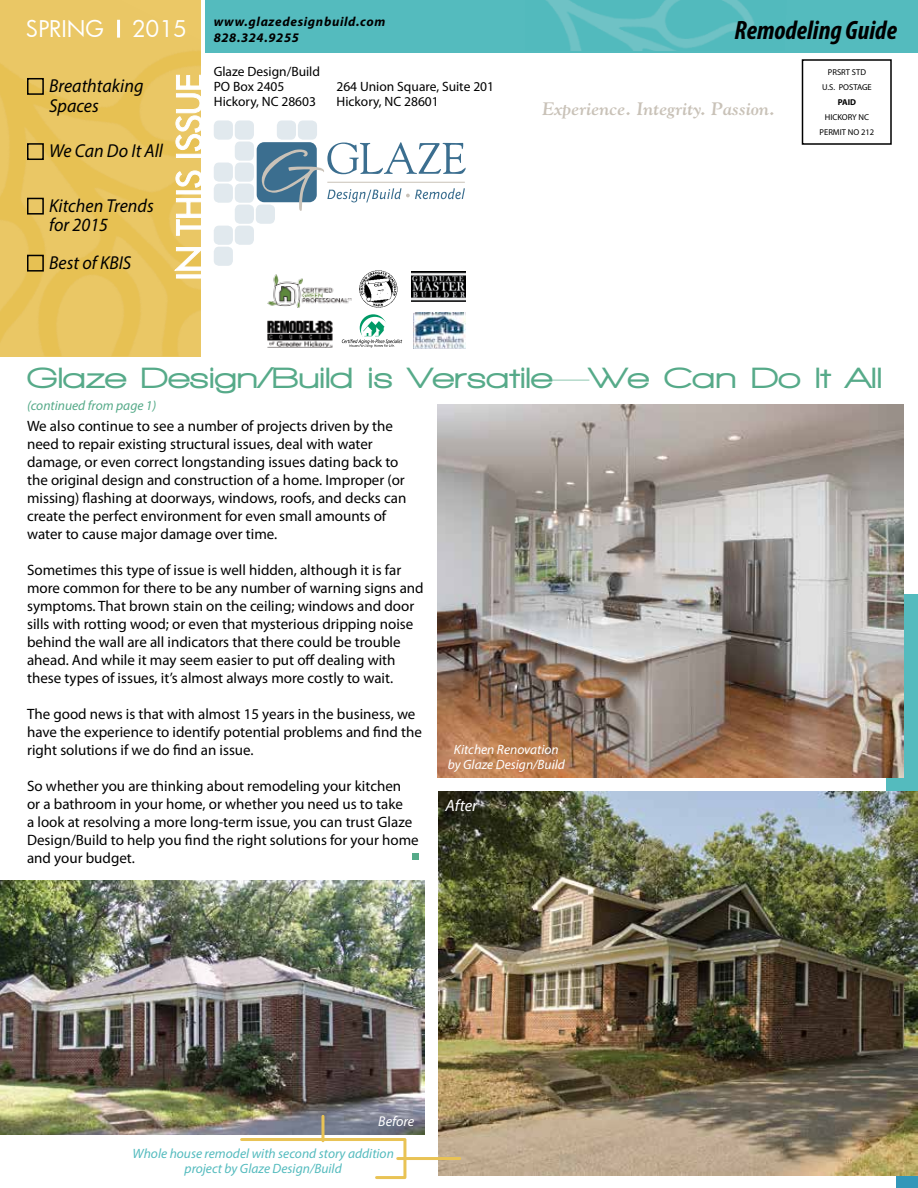
<style>
.page{position:relative;width:918px;height:1188px;background:#fff}
.page>*{position:absolute;margin:0;border:0;box-sizing:border-box;transform-origin:0 0}
.t1{font:900 30px "Walkway Expand";color:#56aa89}
.t2{font:italic 700 condensed 26.7px "Myriad Pro";color:#000}
.t3{font:22.5px "Futura";color:#fff}
.t4{font:italic 18.75px/19.5px "Myriad Pro";color:#000;scale:.96 1}
.t5{font:italic 700 18px "Goudy";color:#c9c2b8}
.t6{font:italic 16.5px "Myriad Pro";color:#fff}
.t7{font:15px/18px "Myriad Pro";color:#000}
.t8{font:italic 14.1px "Myriad Pro";color:#fff}
.t9{font:13.5px/15px "Myriad Pro";color:#000}
.t10{font:italic 13.5px/15px "Myriad Pro";color:#54bbbe;text-align:center}
.t11{font:italic 13.5px/15px "Myriad Pro";color:#fff;text-align:center}
.t12{font:italic 13.5px "Myriad Pro";color:#56aa89}
.t13{font:italic 700 13.2px/15.8px "Myriad Pro";letter-spacing:.05em;color:#000}
.t14{font:8.55px/15px "Myriad Pro";color:#000;text-align:center}
.t15{font:700 8.55px "Myriad Pro";color:#000}
</style>
<div class="page">
<div style="left:206px;top:0;width:712px;height:52px;background:#54bbbe"></div>
<img style="left:546px;top:0;width:208px;height:51px">
<hr style="left:917px;top:0;width:1px;height:146px;background:#3397b9">
<img style="left:0;top:0;width:201px;height:356px">
<svg style="left:174px;top:75px;width:27px;height:203px"></svg>
<hr style="left:117px;top:20px;width:3px;height:18px;background:#fff">
<div style="left:886px;top:594px;width:32px;height:496px;background:#54bbbe"></div>
<div style="left:896px;top:1145px;width:22px;height:43px;background:#3397b9"></div>
<div style="left:27px;top:78px;width:17px;height:17px;border:2px solid #000"></div>
<div style="left:27px;top:143px;width:17px;height:17px;border:2px solid #000"></div>
<div style="left:27px;top:198px;width:17px;height:17px;border:2px solid #000"></div>
<div style="left:27px;top:255px;width:17px;height:17px;border:2px solid #000"></div>
<img style="left:268px;top:274px;width:84px;height:33px">
<img style="left:359px;top:270px;width:39px;height:38px">
<img style="left:411px;top:272px;width:54px;height:30px">
<img style="left:267px;top:320px;width:65px;height:28px">
<img style="left:414px;top:313px;width:51px;height:35px">
<svg style="left:360px;top:314px;width:27px;height:27px"></svg>
<div style="left:361px;top:317px;width:28px;height:28px;background:#fff;border-radius:50%"></div>
<svg style="left:342px;top:321px;width:60px;height:27px"></svg>
<div style="left:257px;top:142px;width:60px;height:60px;background:#3b6e8f;border-radius:8px"></div>
<svg style="left:262px;top:142px;width:204px;height:69px"></svg>
<div style="left:298px;top:120px;width:19px;height:20px;background:#e1e9ee;border-radius:5px"></div>
<div style="left:277px;top:120px;width:19px;height:20px;background:#e1e9ee;border-radius:5px"></div>
<div style="left:235px;top:120px;width:19px;height:20px;background:#e1e9ee;border-radius:5px"></div>
<div style="left:214px;top:120px;width:19px;height:20px;background:#e1e9ee;border-radius:5px"></div>
<div style="left:235px;top:141px;width:19px;height:20px;background:#e1e9ee;border-radius:5px"></div>
<div style="left:235px;top:163px;width:19px;height:19px;background:#e1e9ee;border-radius:5px"></div>
<div style="left:214px;top:163px;width:19px;height:19px;background:#e1e9ee;border-radius:5px"></div>
<div style="left:235px;top:184px;width:19px;height:19px;background:#e1e9ee;border-radius:5px"></div>
<div style="left:214px;top:184px;width:19px;height:19px;background:#e1e9ee;border-radius:5px"></div>
<div style="left:256px;top:205px;width:19px;height:19px;background:#e1e9ee;border-radius:5px"></div>
<div style="left:235px;top:205px;width:19px;height:19px;background:#e1e9ee;border-radius:5px"></div>
<div style="left:235px;top:226px;width:19px;height:19px;background:#e1e9ee;border-radius:5px"></div>
<div style="left:214px;top:226px;width:19px;height:19px;background:#e1e9ee;border-radius:5px"></div>
<div style="left:214px;top:247px;width:19px;height:19px;background:#e1e9ee;border-radius:5px"></div>
<img style="left:438px;top:404px;width:466px;height:373px">
<img style="left:0;top:880px;width:424px;height:255px">
<img style="left:438px;top:792px;width:480px;height:383px">
<svg style="left:240px;top:1137px;width:167px;height:42px"></svg>
<hr style="left:398px;top:1157px;width:62px;height:3px;background:#e9c355">
<hr style="left:321px;top:1116px;width:3px;height:25px;background:#e9c355">
<svg style="left:412px;top:854px;width:6px;height:6px"></svg>
<h3 class="t3" style="left:26px;top:13px;width:163px">SPRING 2015</h3>
<p class="t4" style="left:49px;top:76px;width:100px">Breathtaking<br>Spaces</p>
<p class="t4" style="left:49px;top:141px;width:120px">We Can Do It All</p>
<p class="t4" style="left:49px;top:195px;width:110px">Kitchen Trends for 2015</p>
<p class="t4" style="left:49px;top:252px;width:87px">Best of KBIS</p>
<p class="t13" style="left:214px;top:14px;width:173px">www.glazedesignbuild.com<br>828.324.9255</p>
<h2 class="t2" style="left:735px;top:13px;width:164px">Remodeling Guide</h2>
<p class="t9" style="left:214px;top:64px;width:108px">Glaze Design/Build<br>PO Box 2405<br>Hickory, NC 28603</p>
<p class="t9" style="left:336px;top:79px;width:159px">264 Union Square, Suite 201<br>Hickory, NC 28601</p>
<p class="t5" style="left:542px;top:97px;width:234px">Experience. Integrity. Passion.</p>
<p class="t14" style="left:822px;top:64px;width:51px">PRSRT STD<br>U.S. POSTAGE</p>
<p class="t15" style="left:838px;top:97px;width:20px">PAID</p>
<p class="t14" style="left:820px;top:109px;width:56px">HICKORY NC<br>PERMIT NO 212</p>
<h1 class="t1" style="left:27px;top:361px;width:857px">Glaze Design/Build is Versatile—We Can Do It All</h1>
<p class="t12" style="left:27px;top:397px;width:131px">(continued from page 1)</p>
<p class="t7" style="left:27px;top:417px;width:381px">We also continue to see a number of projects driven by the need to repair existing structural issues, deal with water damage, or even correct longstanding issues dating back to the original design and construction of a home. Improper (or missing) flashing at doorways, windows, roofs, and decks can create the perfect environment for even small amounts of water to cause major damage over time.</p>
<p class="t7" style="left:27px;top:561px;width:398px">Sometimes this type of issue is well hidden, although it is far more common for there to be any number of warning signs and symptoms. That brown stain on the ceiling; windows and door sills with rotting wood; or even that mysterious dripping noise behind the wall are all indicators that there could be trouble ahead. And while it may seem easier to put off dealing with these types of issues, it’s almost always more costly to wait.</p>
<p class="t7" style="left:27px;top:705px;width:396px">The good news is that with almost 15 years in the business, we have the experience to identify potential problems and find the right solutions if we do find an issue.</p>
<p class="t7" style="left:27px;top:777px;width:393px">So whether you are thinking about remodeling your kitchen<br>or a bathroom in your home, or whether you need us to take<br>a look at resolving a more long-term issue, you can trust Glaze Design/Build to help you find the right solutions for your home and your budget.</p>
<p class="t11" style="left:448px;top:742px;width:119px">Kitchen Renovation by Glaze Design/Build</p>
<p class="t6" style="left:446px;top:795px;width:33px">After</p>
<p class="t8" style="left:378px;top:1113px;width:38px">Before</p>
<p class="t10" style="left:132px;top:1145px;width:263px">Whole house remodel with second story addition project by Glaze Design/Build</p>
</div>
